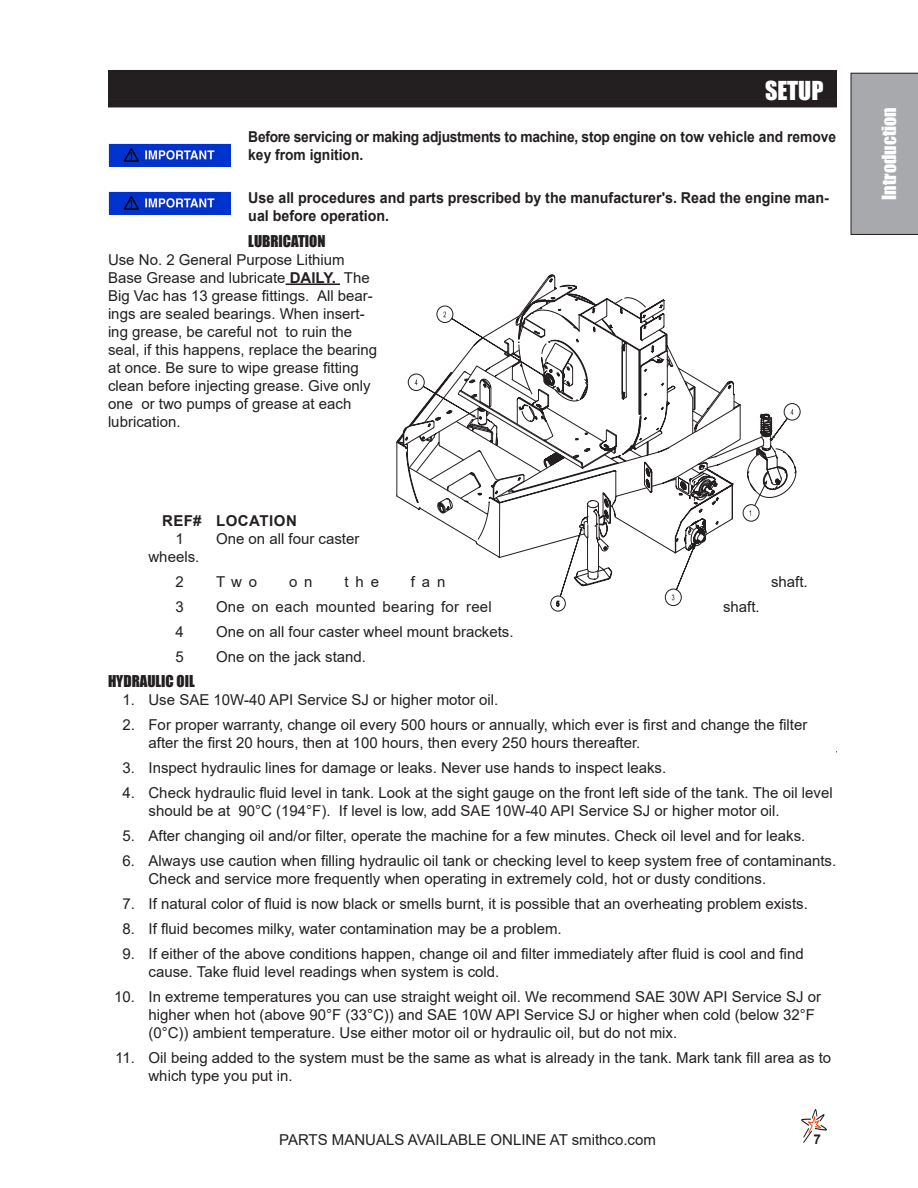
<style>
.page{position:relative;width:918px;height:1188px;background:#fff}
.page>*{position:absolute;margin:0;border:0;box-sizing:border-box;transform-origin:0 0}
.Header_Right{font:24px "Impact";color:#fff}
.t1{font:18px "Impact";color:#fff}
._1__2__3{font:15px/18px "Arial";color:#231f20}
.Body_text{font:15px/18px "Arial";color:#231f20}
.Warning_Danger_Cauti{font:700 15px/18px "Arial";letter-spacing:-.02em;color:#231f20;scale:.92 1}
.Warning_Danger_Cauti-2{font:700 15px/18px "Arial";color:#231f20;scale:.95 1}
._1__2__3-2{font:15px "Arial";letter-spacing:.02em;color:#231f20}
.Subhead_1{font:15px "Impact";color:#231f20}
.Subhead_2{font:700 15px "Arial";letter-spacing:.035em;color:#231f20}
.t2{font:700 13.5px "Arial";color:#231f20}
.s1{font-weight:700}
</style>
<div class="page">
<img style="left:801px;top:1109px;width:26px;height:34px">
<div style="left:851px;top:73px;width:67px;height:162px;background:#a8a9ad"></div>
<svg style="left:403px;top:274px;width:181px;height:175px"></svg>
<svg style="left:406px;top:297px;width:390px;height:315px"></svg>
<svg style="left:415px;top:312px;width:380px;height:295px"></svg>
<div style="left:108px;top:70px;width:729px;height:30px;background:#231f20"></div>
<div style="left:108px;top:100px;width:729px;height:7px;background:#231f20"></div>
<hr style="left:286px;top:283px;width:54px;height:2px;background:#231f20">
<img style="left:108px;top:191px;width:122px;height:23px">
<img style="left:108px;top:143px;width:122px;height:23px">
<p class="Header_Right" style="left:765px;top:72px;width:60px">SETUP</p>
<p class="Warning_Danger_Cauti" style="left:248px;top:128px;width:641px">Before servicing or making adjustments to machine, stop engine on tow vehicle and remove key from ignition.</p>
<p class="Warning_Danger_Cauti-2" style="left:248px;top:188px;width:613px">Use all procedures and parts prescribed by the manufacturer's. Read the engine man&shy;ual before operation.</p>
<p class="Subhead_1" style="left:248px;top:229px;width:79px">LUBRICATION</p>
<p class="Body_text" style="left:108px;top:250px;width:271px">Use No. 2 General Purpose Lithium Base Grease and lubricate <span class="s1">DAILY.</span> The Big Vac has 13 grease fittings. All bear&shy;ings are sealed bearings. When insert&shy;ing grease, be careful not to ruin the seal, if this happens, replace the bearing at once. Be sure to wipe grease fitting clean before injecting grease. Give only one or two pumps of grease at each lubrication.</p>
<p class="Subhead_2" style="left:162px;top:510px;width:136px">REF# LOCATION</p>
<p class="_1__2__3" style="left:176px;top:529px;width:10px">1</p>
<p class="_1__2__3" style="left:216px;top:529px;width:145px">One on all four caster</p>
<p class="_1__2__3" style="left:148px;top:547px;width:52px">wheels.</p>
<p class="_1__2__3" style="left:176px;top:572px;width:10px">2</p>
<p class="_1__2__3" style="left:216px;top:572px;width:43px">Two</p>
<p class="_1__2__3" style="left:289px;top:572px;width:25px">o n</p>
<p class="_1__2__3" style="left:344px;top:572px;width:36px">the</p>
<p class="_1__2__3" style="left:411px;top:572px;width:36px">fan</p>
<p class="_1__2__3" style="left:771px;top:572px;width:38px">shaft.</p>
<p class="_1__2__3" style="left:176px;top:597px;width:10px">3</p>
<p class="_1__2__3-2" style="left:216px;top:596px;width:277px">One on each mounted bearing for reel</p>
<p class="_1__2__3" style="left:723px;top:597px;width:38px">shaft.</p>
<p class="_1__2__3" style="left:176px;top:622px;width:10px">4</p>
<p class="_1__2__3" style="left:216px;top:622px;width:299px">One on all four caster wheel mount brackets.</p>
<p class="_1__2__3" style="left:176px;top:648px;width:10px">5</p>
<p class="_1__2__3" style="left:216px;top:648px;width:152px">One on the jack stand.</p>
<p class="Subhead_1" style="left:108px;top:669px;width:88px">HYDRAULIC OIL</p>
<p class="_1__2__3" style="left:122px;top:691px;width:377px">1. Use SAE 10W-40 API Service SJ or higher motor oil.</p>
<p class="_1__2__3" style="left:148px;top:716px;width:660px;text-indent:-26px">2. For proper warranty, change oil every 500 hours or annually, which ever is first and change the filter after the first 20 hours, then at 100 hours, then every 250 hours thereafter.</p>
<p class="_1__2__3" style="left:122px;top:759px;width:545px">3. Inspect hydraulic lines for damage or leaks. Never use hands to inspect leaks.</p>
<p class="_1__2__3" style="left:148px;top:784px;width:686px;text-indent:-26px">4. Check hydraulic fluid level in tank. Look at the sight gauge on the front left side of the tank. The oil level should be at 90°C (194°F). If level is low, add SAE 10W-40 API Service SJ or higher motor oil.</p>
<p class="_1__2__3" style="left:122px;top:827px;width:684px">5. After changing oil and/or filter, operate the machine for a few minutes. Check oil level and for leaks.</p>
<p class="_1__2__3" style="left:148px;top:852px;width:689px;text-indent:-26px">6. Always use caution when filling hydraulic oil tank or checking level to keep system free of contaminants.<br>Check and service more frequently when operating in extremely cold, hot or dusty conditions.</p>
<p class="_1__2__3" style="left:122px;top:895px;width:687px">7. If natural color of fluid is now black or smells burnt, it is possible that an overheating problem exists.</p>
<p class="_1__2__3" style="left:122px;top:920px;width:441px">8. If fluid becomes milky, water contamination may be a problem.</p>
<p class="_1__2__3" style="left:148px;top:945px;width:657px;text-indent:-26px">9. If either of the above conditions happen, change oil and filter immediately after fluid is cool and find cause. Take fluid level readings when system is cold.</p>
<p class="_1__2__3" style="left:148px;top:988px;width:674px;text-indent:-34px">10. In extreme temperatures you can use straight weight oil. We recommend SAE 30W API Service SJ or higher when hot (above 90°F (33°C)) and SAE 10W API Service SJ or higher when cold (below 32°F (0°C)) ambient temperature. Use either motor oil or hydraulic oil, but do not mix.</p>
<p class="_1__2__3" style="left:148px;top:1049px;width:684px;text-indent:-33px">11. Oil being added to the system must be the same as what is already in the tank. Mark tank fill area as to which type you put in.</p>
<p class="Body_text" style="left:279px;top:1130px;width:378px">PARTS MANUALS AVAILABLE ONLINE AT smithco.com</p>
<p class="t2" style="left:813px;top:1129px;width:9px">7</p>
<p class="t1" style="left:875px;top:200px;width:94px;rotate:-90deg">Introduction</p>
</div>
